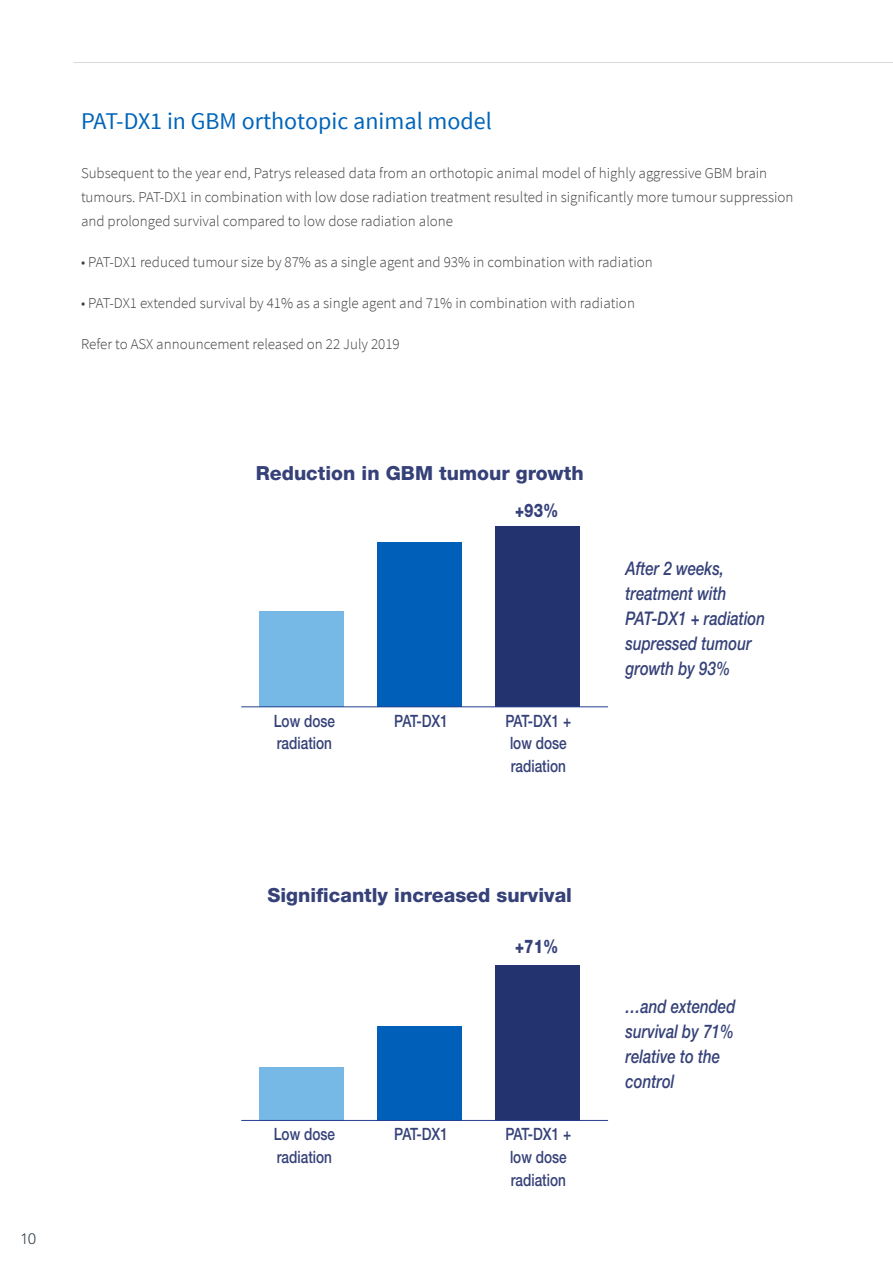
<style>
.page{position:relative;width:893px;height:1263px;background:#fff}
.page>*{position:absolute;margin:0;border:0;box-sizing:border-box;transform-origin:0 0}
.t1{font:24px "Source Sans Pro";color:#0065ba}
.t2{font:800 19.5px "Helvetica Neue";color:#354178}
.t3{font:italic 500 18.75px/25px "Helvetica Neue";color:#354178;scale:.8 1}
.t4{font:800 18.75px "Helvetica Neue";color:#354178;scale:.8 1}
.t5{font:500 16.95px/22.6px "Helvetica Neue";color:#354178;scale:.8 1}
.t6{font:300 15px/24px "Source Sans Pro";color:#3e3e3f}
.t7{font:300 15px "Avenir";color:#2f3e48}
</style>
<div class="page">
<hr style="left:74px;top:62px;width:819px;height:1px;background:#b6b5b6">
<div style="left:495px;top:526px;width:85px;height:181px;background:#23336f"></div>
<div style="left:377px;top:543px;width:85px;height:164px;background:#005fb9"></div>
<div style="left:259px;top:611px;width:85px;height:96px;background:#76b9e6"></div>
<hr style="left:241px;top:706px;width:367px;height:1px;background:#253f8e">
<div style="left:495px;top:965px;width:85px;height:155px;background:#23336f"></div>
<div style="left:377px;top:1026px;width:85px;height:94px;background:#005fb9"></div>
<div style="left:259px;top:1067px;width:85px;height:53px;background:#76b9e6"></div>
<hr style="left:241px;top:1120px;width:367px;height:1px;background:#253f8e">
<p class="t1" style="left:81px;top:106px;width:412px">PAT-DX1 in GBM orthotopic animal model</p>
<p class="t6" style="left:81px;top:161px;width:714px">Subsequent to the year end, Patrys released data from an orthotopic animal model of highly aggressive GBM brain tumours. PAT-DX1 in combination with low dose radiation treatment resulted in significantly more tumour suppression and prolonged survival compared to low dose radiation alone</p>
<p class="t6" style="left:81px;top:250px;width:573px">• PAT-DX1 reduced tumour size by 87% as a single agent and 93% in combination with radiation</p>
<p class="t6" style="left:81px;top:291px;width:555px">• PAT-DX1 extended survival by 41% as a single agent and 71% in combination with radiation</p>
<p class="t6" style="left:81px;top:332px;width:320px">Refer to ASX announcement released on 22 July 2019</p>
<p class="t2" style="left:256px;top:461px;width:329px">Reduction in GBM tumour growth</p>
<p class="t5" style="left:274px;top:709px;width:78px">Low dose radiation</p>
<p class="t5" style="left:394px;top:709px;width:69px">PAT-DX1</p>
<p class="t4" style="left:515px;top:499px;width:56px">+93%</p>
<p class="t5" style="left:506px;top:709px;width:83px">PAT-DX1 + low dose radiation</p>
<p class="t3" style="left:625px;top:556px;width:176px">After 2 weeks, treatment with<br>PAT-DX1 + radiation supressed tumour growth by 93%</p>
<p class="t7" style="left:20px;top:1230px;width:17px">10</p>
<p class="t2" style="left:267px;top:883px;width:306px">Significantly increased survival</p>
<p class="t4" style="left:515px;top:935px;width:56px">+71%</p>
<p class="t5" style="left:274px;top:1123px;width:78px">Low dose radiation</p>
<p class="t5" style="left:394px;top:1123px;width:69px">PAT-DX1</p>
<p class="t5" style="left:506px;top:1123px;width:83px">PAT-DX1 + low dose radiation</p>
<p class="t3" style="left:625px;top:993px;width:139px">…and extended survival by 71% relative to the control</p>
</div>
